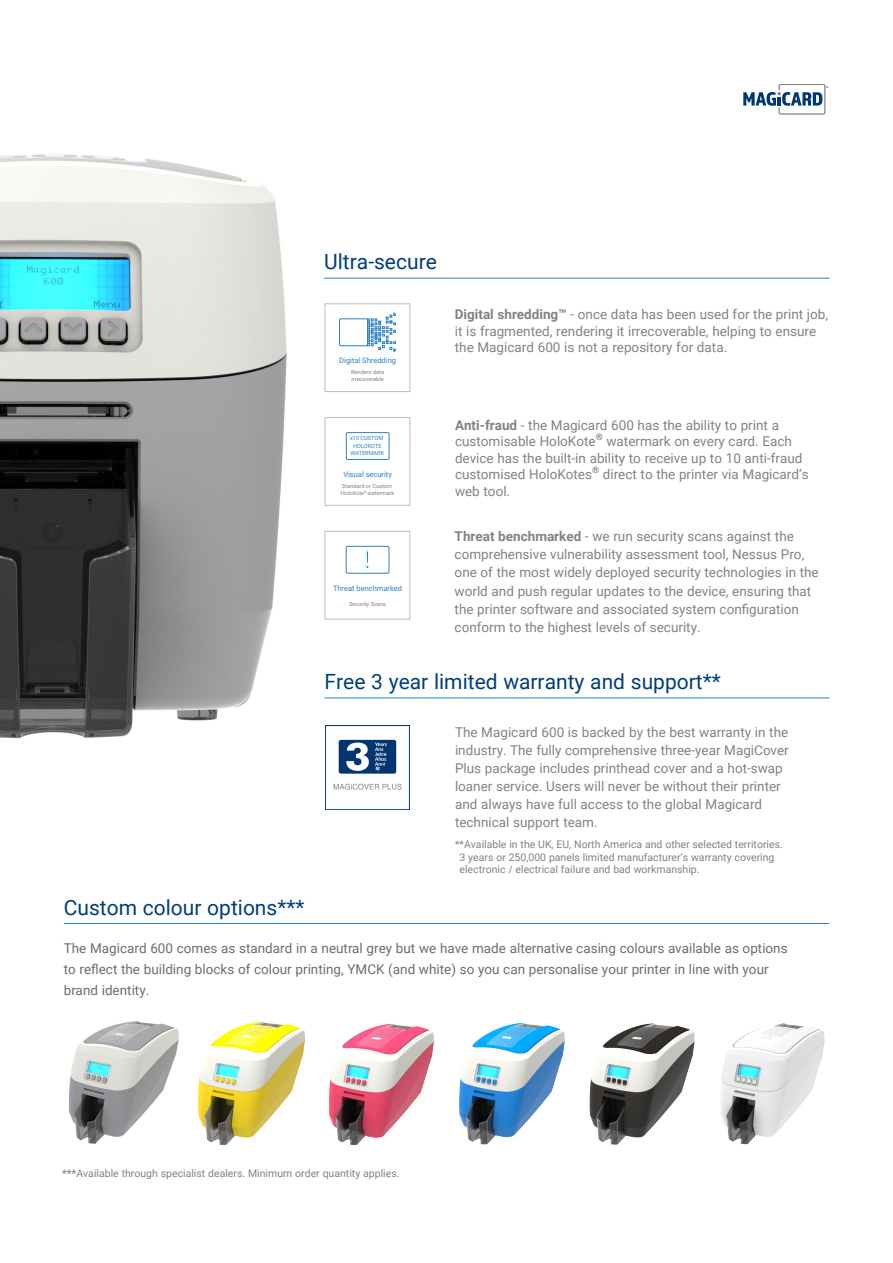
<style>
.page{position:relative;width:893px;height:1263px;background:#fff}
.page>*{position:absolute;margin:0;border:0;box-sizing:border-box;transform-origin:0 0}
.t1{font:25.65px "Myriad Pro";color:#2e81c4}
.Header_with_blue_lin{font:21px "Roboto";color:#013d7d}
.Grey_10pt_Body{font:13.5px/18px "Roboto";color:#808285}
.Grey_10pt_Body-2{font:13.5px/21px "Roboto";color:#6c6d70}
.t2{font:10.5px/12.6px "Roboto";color:#808285}
.t3{font:7.5px "Roboto";color:#2d81c4}
.t4{font:5.7px/7.5px "Roboto";color:#808285}
.t5{font:5.7px/7.5px "Roboto";color:#2e81c4;text-align:center}
.s1{font-weight:700}
</style>
<div class="page">
<img style="left:197px;top:1021px;width:108px;height:124px">
<img style="left:0;top:154px;width:287px;height:585px">
<img style="left:459px;top:1022px;width:106px;height:123px">
<hr style="left:324px;top:278px;width:505px;height:1px;background:#2981c4">
<div style="left:325px;top:303px;width:85px;height:89px;border:1px solid #bcbdc0"></div>
<svg style="left:339px;top:313px;width:57px;height:39px"></svg>
<div style="left:325px;top:417px;width:85px;height:89px;border:1px solid #bcbdc0"></div>
<div style="left:346px;top:432px;width:44px;height:28px;border:1px solid #2e81c4"></div>
<div style="left:325px;top:531px;width:85px;height:88px;border:1px solid #bcbdc0"></div>
<div style="left:346px;top:546px;width:43px;height:28px;border:1px solid #2e81c4"></div>
<hr style="left:64px;top:923px;width:765px;height:1px;background:#2981c4">
<img style="left:329px;top:1023px;width:105px;height:122px">
<img style="left:589px;top:1023px;width:106px;height:122px">
<img style="left:721px;top:1023px;width:104px;height:122px">
<img style="left:68px;top:1021px;width:111px;height:123px">
<img style="left:326px;top:726px;width:83px;height:83px">
<hr style="left:325px;top:697px;width:504px;height:1px;background:#2981c4">
<svg style="left:743px;top:84px;width:85px;height:31px"></svg>
<p class="Header_with_blue_lin" style="left:324px;top:247px;width:114px">Ultra-secure</p>
<p class="t3" style="left:339px;top:355px;width:58px">Digital Shredding</p>
<p class="t4" style="left:351px;top:368px;width:35px">Renders data irrecoverable</p>
<p class="t5" style="left:350px;top:434px;width:36px">x10 CUSTOM<br>HOLOKOTE<br>WATERMARK</p>
<p class="t3" style="left:343px;top:469px;width:50px">Visual security</p>
<p class="t4" style="left:341px;top:482px;width:55px">Standard or Custom<br>HoloKote<sup>®</sup> watermark</p>
<p class="t1" style="left:364px;top:544px;width:7px">!</p>
<p class="t3" style="left:333px;top:583px;width:71px">Threat benchmarked</p>
<p class="t4" style="left:349px;top:600px;width:38px">Security Scans</p>
<p class="Grey_10pt_Body" style="left:455px;top:305px;width:375px;line-height:16.5px"><span class="s1">Digital shredding™</span> - once data has been used for the print job, it is fragmented, rendering it irrecoverable, helping to ensure the Magicard 600 is not a repository for data.</p>
<p class="Grey_10pt_Body" style="left:455px;top:416px;width:355px;line-height:16.5px"><span class="s1">Anti-fraud</span> - the Magicard 600 has the ability to print a customisable HoloKote<sup>®</sup> watermark on every card. Each device has the built-in ability to receive up to 10 anti-fraud customised HoloKotes<sup>®</sup> direct to the printer via Magicard’s web tool.</p>
<p class="Grey_10pt_Body" style="left:455px;top:527px;width:366px"><span class="s1">Threat benchmarked</span> - we run security scans against the comprehensive vulnerability assessment tool, Nessus Pro, one of the most widely deployed security technologies in the world and push regular updates to the device, ensuring that the printer software and associated system configuration conform to the highest levels of security.</p>
<p class="Header_with_blue_lin" style="left:325px;top:667px;width:398px">Free 3 year limited warranty and support**</p>
<p class="Grey_10pt_Body" style="left:455px;top:722px;width:335px">The Magicard 600 is backed by the best warranty in the industry. The fully comprehensive three-year MagiCover Plus package includes printhead cover and a hot-swap loaner service. Users will never be without their printer and always have full access to the global Magicard technical support team.</p>
<p class="t2" style="left:459px;top:838px;width:325px;text-indent:-5px">**Available in the UK, EU, North America and other selected territories.<br>3 years or 250,000 panels limited manufacturer’s warranty covering electronic / electrical failure and bad workmanship.</p>
<p class="Header_with_blue_lin" style="left:64px;top:892px;width:242px">Custom colour options***</p>
<p class="Grey_10pt_Body-2" style="left:64px;top:937px;width:725px">The Magicard 600 comes as standard in a neutral grey but we have made alternative casing colours available as options to reflect the building blocks of colour printing, YMCK (and white) so you can personalise your printer in line with your brand identity.</p>
<p class="t2" style="left:62px;top:1167px;width:339px"><span class="s1">***</span>Available through specialist dealers. Minimum order quantity applies.</p>
</div>
